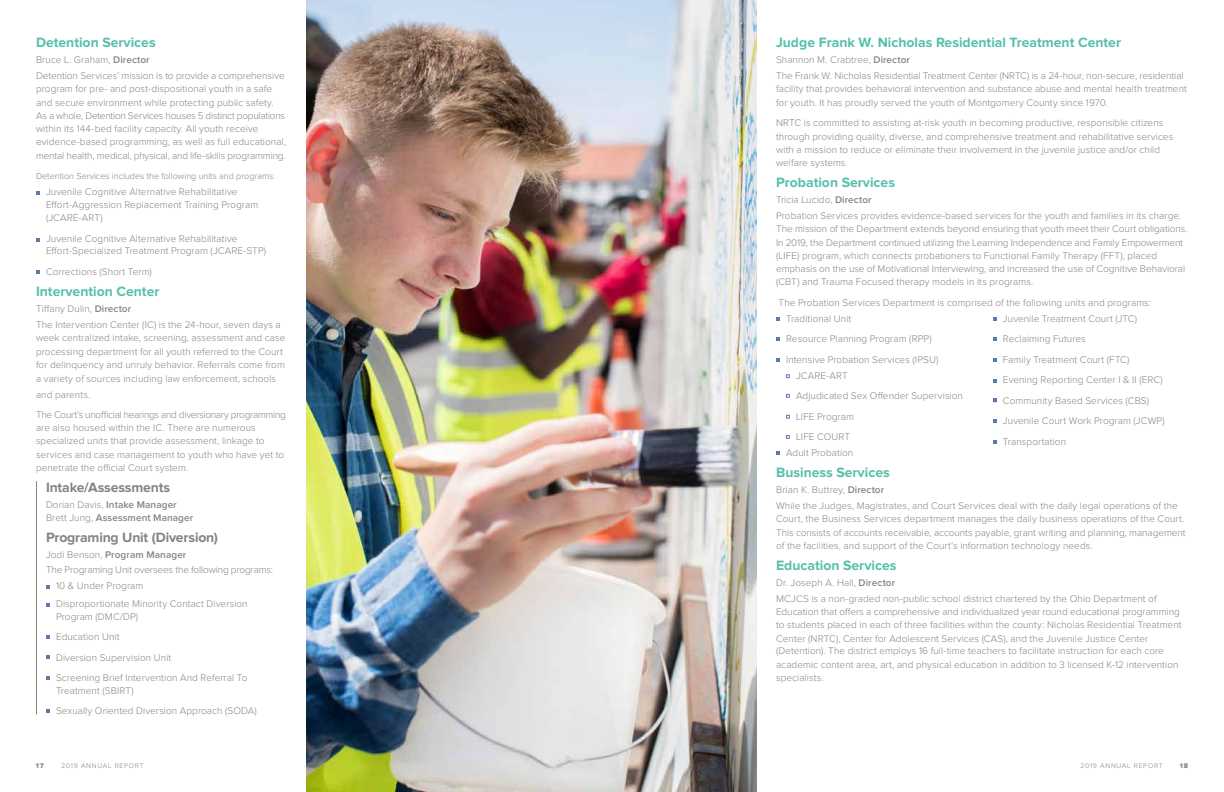
<style>
.page{position:relative;width:1224px;height:792px;background:#fff}
.page>*{position:absolute;margin:0;border:0;box-sizing:border-box;transform-origin:0 0}
.t1{font:700 14px "Proxima Nova";color:#56c0aa}
.t2{font:700 14px "Proxima Nova";letter-spacing:-.01em;color:#878284}
.t3{font:300 10px/13.5px "Proxima Nova";letter-spacing:.005em;color:#878284}
.t4{font:600 10px/12.5px "Proxima Nova";letter-spacing:.005em;color:#878284}
.t5{font:300 10px/20.5px "Proxima Nova";letter-spacing:-.025em;color:#878284}
.t6{font:300 10px "Proxima Nova";letter-spacing:-.015em;color:#878284}
.t7{font:300 9px "Proxima Nova";color:#878284}
.t8{font:300 7px "Proxima Nova";letter-spacing:.1em;color:#878284}
.t9{font:7px "Proxima Nova Extrabld";color:#878284}
.s1{font-weight:600}
.s2{font-weight:300}
</style>
<div class="page">
<img style="left:306px;top:0;width:450px;height:792px">
<svg style="left:36px;top:191px;width:4px;height:3px"></svg>
<svg style="left:36px;top:238px;width:4px;height:3px"></svg>
<svg style="left:36px;top:270px;width:4px;height:3px"></svg>
<hr style="left:36px;top:481px;width:1px;height:233px;background:#878284">
<svg style="left:46px;top:585px;width:4px;height:3px"></svg>
<svg style="left:46px;top:603px;width:4px;height:3px"></svg>
<svg style="left:46px;top:636px;width:4px;height:3px"></svg>
<svg style="left:46px;top:656px;width:4px;height:3px"></svg>
<svg style="left:46px;top:676px;width:4px;height:4px"></svg>
<svg style="left:46px;top:709px;width:4px;height:4px"></svg>
<svg style="left:776px;top:318px;width:4px;height:3px"></svg>
<svg style="left:993px;top:318px;width:4px;height:3px"></svg>
<svg style="left:993px;top:379px;width:4px;height:3px"></svg>
<svg style="left:776px;top:451px;width:4px;height:3px"></svg>
<svg style="left:786px;top:374px;width:4px;height:4px"></svg>
<svg style="left:776px;top:337px;width:4px;height:4px"></svg>
<svg style="left:993px;top:337px;width:4px;height:4px"></svg>
<svg style="left:993px;top:399px;width:4px;height:3px"></svg>
<svg style="left:786px;top:394px;width:4px;height:4px"></svg>
<svg style="left:776px;top:358px;width:4px;height:4px"></svg>
<svg style="left:993px;top:358px;width:4px;height:4px"></svg>
<svg style="left:993px;top:419px;width:4px;height:4px"></svg>
<svg style="left:993px;top:440px;width:4px;height:4px"></svg>
<svg style="left:786px;top:415px;width:4px;height:4px"></svg>
<svg style="left:786px;top:435px;width:4px;height:4px"></svg>
<h1 class="t1" style="left:36px;top:36px;width:121px">Detention Services</h1>
<h1 class="t1" style="left:776px;top:36px;width:346px">Judge Frank W. Nicholas Residential Treatment Center</h1>
<p class="t3" style="left:36px;top:53px;width:115px">Bruce L. Graham, <span class="s1">Director</span></p>
<p class="t3" style="left:776px;top:53px;width:135px">Shannon M. Crabtree, <span class="s1">Director</span></p>
<p class="t3" style="left:36px;top:69px;width:251px">Detention Services’ mission is to provide a comprehensive program for pre- and post-dispositional youth in a safe and secure environment while protecting public safety.<br>As a whole, Detention Services houses 5 distinct populations</p>
<p class="t3" style="left:36px;top:122px;width:252px">within its 144-bed facility capacity. All youth receive evidence-based programming, as well as full educational, mental health, medical, physical, and life-skills programming.</p>
<p class="t7" style="left:36px;top:172px;width:241px">Detention Services includes the following units and programs:</p>
<p class="t3" style="left:46px;top:186px;width:214px;line-height:12.5px">Juvenile Cognitive Alternative Rehabilitative<br>Effort-Aggression Replacement Training Program</p>
<p class="t3" style="left:46px;top:208px;width:193px;line-height:20.5px">(JCARE-ART)<br>Juvenile Cognitive Alternative Rehabilitative</p>
<p class="t3" style="left:46px;top:241px;width:222px;line-height:20.5px">Effort-Specialized Treatment Program (JCARE-STP)<br>Corrections (Short Term)</p>
<h1 class="t1" style="left:36px;top:285px;width:125px">Intervention Center</h1>
<p class="t3" style="left:36px;top:302px;width:97px">Tiffany Dulin, <span class="s1">Director</span></p>
<p class="t3" style="left:36px;top:318px;width:251px">The Intervention Center (IC) is the 24-hour, seven days a week centralized intake, screening, assessment and case processing department for all youth referred to the Court for delinquency and unruly behavior. Referrals come from a variety of sources including law enforcement, schools</p>
<p class="t5" style="left:36px;top:384px;width:251px">and parents.<br>The Court’s unofficial hearings and diversionary programming</p>
<p class="t3" style="left:36px;top:421px;width:250px">are also housed within the IC. There are numerous specialized units that provide assessment, linkage to services and case management to youth who have yet to penetrate the official Court system.</p>
<h1 class="t2" style="left:46px;top:481px;width:126px">Intake/Assessments</h1>
<h1 class="t2" style="left:46px;top:531px;width:174px">Programing Unit (Diversion)</h1>
<p class="t4" style="left:46px;top:499px;width:149px"><span class="s2">Dorian Davis,</span> Intake Manager<br><span class="s2">Brett Jung,</span> Assessment Manager</p>
<p class="t4" style="left:46px;top:548px;width:142px"><span class="s2">Jodi Benson,</span> Program Manager</p>
<p class="t6" style="left:46px;top:566px;width:229px">The Programing Unit oversees the following programs:</p>
<p class="t3" style="left:56px;top:580px;width:89px">10 &amp; Under Program</p>
<p class="t3" style="left:56px;top:598px;width:193px;line-height:12.5px">Disproportionate Minority Contact Diversion<br>Program (DMC/DP)</p>
<p class="t3" style="left:56px;top:627px;width:193px;line-height:20.5px">Education Unit<br>Diversion Supervision Unit<br>Screening Brief Intervention And Referral To</p>
<p class="t3" style="left:56px;top:681px;width:202px;line-height:20.5px">Treatment (SBIRT)<br>Sexually Oriented Diversion Approach (SODA)</p>
<p class="t3" style="left:776px;top:69px;width:412px">The Frank W. Nicholas Residential Treatment Center (NRTC) is a 24-hour, non-secure, residential facility that provides behavioral intervention and substance abuse and mental health treatment for youth. It has proudly served the youth of Montgomery County since 1970.</p>
<p class="t3" style="left:776px;top:117px;width:399px">NRTC is committed to assisting at-risk youth in becoming productive, responsible citizens through providing quality, diverse, and comprehensive treatment and rehabilitative services with a mission to reduce or eliminate their involvement in the juvenile justice and/or child</p>
<p class="t3" style="left:776px;top:156px;width:73px">welfare systems.</p>
<h1 class="t1" style="left:776px;top:176px;width:120px">Probation Services</h1>
<p class="t3" style="left:776px;top:193px;width:97px">Tricia Lucido, <span class="s1">Director</span></p>
<p class="t3" style="left:776px;top:209px;width:413px">Probation Services provides evidence-based services for the youth and families in its charge.<br>The mission of the Department extends beyond ensuring that youth meet their Court obligations.<br>In 2019, the Department continued utilizing the Learning Independence and Family Empowerment (LIFE) program, which connects probationers to Functional Family Therapy (FFT), placed</p>
<p class="t3" style="left:776px;top:262px;width:411px">emphasis on the use of Motivational Interviewing, and increased the use of Cognitive Behavioral (CBT) and Trauma Focused therapy models in its programs.</p>
<p class="t3" style="left:779px;top:296px;width:374px">The Probation Services Department is comprised of the following units and programs:</p>
<p class="t3" style="left:786px;top:308px;width:154px;line-height:20.5px">Traditional Unit<br>Resource Planning Program (RPP)<br>Intensive Probation Services (IPSU)</p>
<p class="t3" style="left:1003px;top:308px;width:163px;line-height:20.5px">Juvenile Treatment Court (JTC)<br>Reclaiming Futures<br>Family Treatment Court (FTC)<br>Evening Reporting Center I &amp; II (ERC)<br>Community Based Services (CBS)<br>Juvenile Court Work Program (JCWP)<br>Transportation</p>
<p class="t3" style="left:786px;top:446px;width:69px">Adult Probation</p>
<p class="t3" style="left:796px;top:365px;width:168px;line-height:20.5px">JCARE-ART<br>Adjudicated Sex Offender Supervision<br>LIFE Program<br>LIFE COURT</p>
<p class="t3" style="left:993px;top:394px;width:5px">•</p>
<h1 class="t1" style="left:776px;top:466px;width:115px">Business Services</h1>
<p class="t3" style="left:776px;top:483px;width:110px">Brian K. Buttrey, <span class="s1">Director</span></p>
<p class="t3" style="left:776px;top:499px;width:411px">While the Judges, Magistrates, and Court Services deal with the daily legal operations of the Court, the Business Services department manages the daily business operations of the Court.<br>This consists of accounts receivable, accounts payable, grant writing and planning, management of the facilities, and support of the Court’s information technology needs.</p>
<h1 class="t1" style="left:776px;top:559px;width:122px">Education Services</h1>
<p class="t3" style="left:776px;top:577px;width:121px">Dr. Joseph A. Hall, <span class="s1">Director</span></p>
<p class="t3" style="left:776px;top:593px;width:405px;line-height:12.5px">MCJCS is a non-graded non-public school district chartered by the Ohio Department of<br>Education that offers a comprehensive and individualized year round educational programming</p>
<p class="t3" style="left:776px;top:618px;width:407px">to students placed in each of three facilities within the county: Nicholas Residential Treatment<br>Center (NRTC), Center for Adolescent Services (CAS), and the Juvenile Justice Center</p>
<p class="t3" style="left:776px;top:644px;width:404px">(Detention). The district employs 16 full-time teachers to facilitate instruction for each core academic content area, art, and physical education in addition to 3 licensed K-12 intervention specialists.</p>
<p class="t9" style="left:36px;top:762px;width:9px">17</p>
<p class="t8" style="left:61px;top:762px;width:84px">2019 ANNUAL REPORT</p>
<p class="t8" style="left:1080px;top:762px;width:84px">2019 ANNUAL REPORT</p>
<p class="t9" style="left:1180px;top:762px;width:10px">18</p>
</div>
